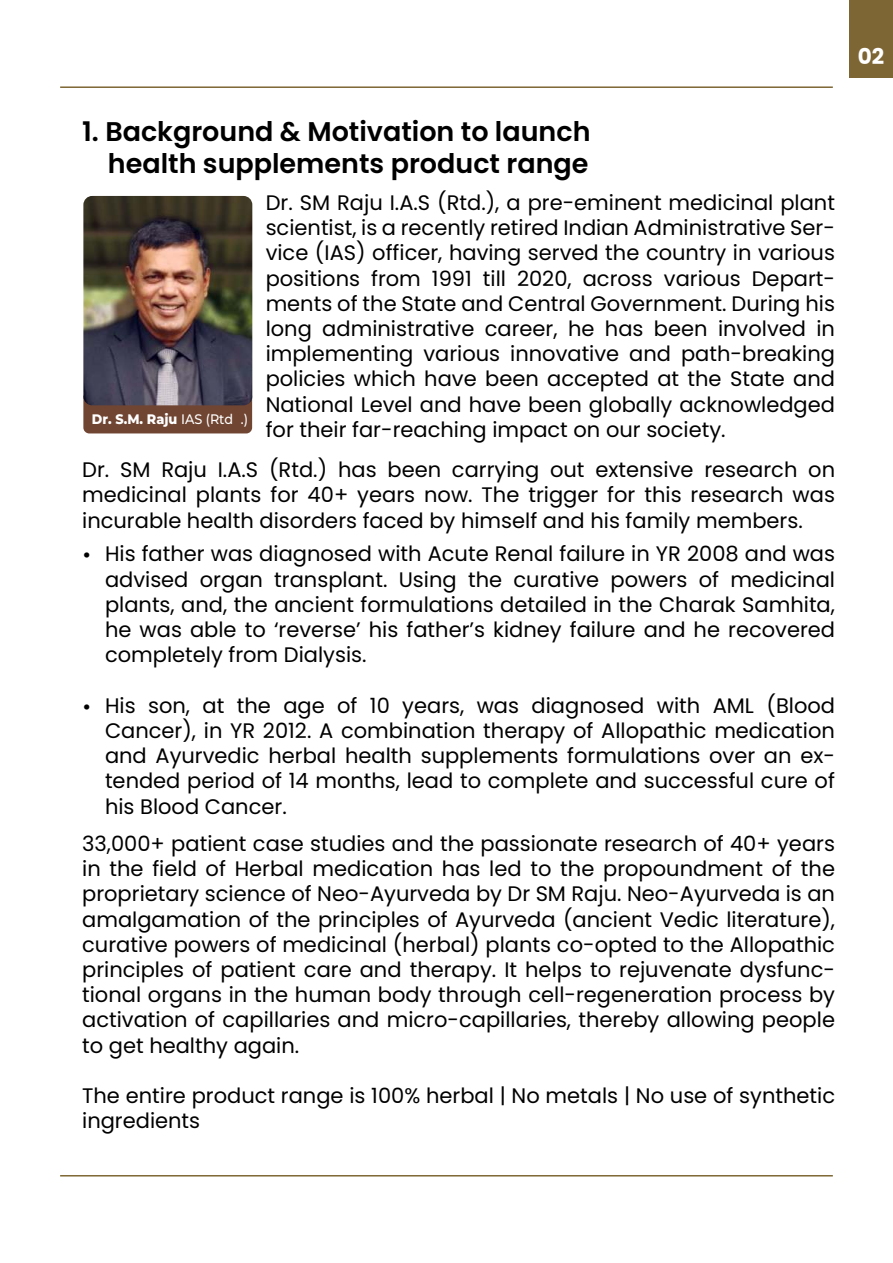
<style>
.page{position:relative;width:893px;height:1263px;background:#fff}
.page>*{position:absolute;margin:0;border:0;box-sizing:border-box;transform-origin:0 0}
.t1{font:600 27px/32.4px "Poppins";color:#000;text-align:right}
.t2{font:700 21.75px "Poppins";color:#fff}
.t3{font:21px/25.2px "Poppins";color:#000;text-align:justify}
.t4{font:800 13.8px "Montserrat";color:#fefefe;scale:.93 1}
.s1{font-weight:500}
</style>
<div class="page">
<div style="left:83px;top:405px;width:169px;height:28px;background:#704532"></div>
<img style="left:83px;top:196px;width:169px;height:209px">
<div style="left:849px;top:0;width:44px;height:77px;background:#7e6634"></div>
<hr style="left:60px;top:1175px;width:773px;height:1px;background:#7e6634">
<hr style="left:60px;top:86px;width:773px;height:2px;background:#7e6634">
<p class="t1" style="left:82px;top:116px;width:510px">1. Background &amp; Motivation to launch health supplements product range</p>
<p class="t4" style="left:92px;top:413px;width:169px">Dr. S.M. Raju <span class="s1">IAS (Rtd ).</span></p>
<p class="t3" style="left:266px;top:190px;width:571px">Dr. SM Raju I.A.S (Rtd.), a pre-eminent medicinal plant scientist, is a recently retired Indian Administrative Ser&shy;vice (IAS) officer, having served the country in various positions from 1991 till 2020, across various Depart&shy;ments of the State and Central Government. During his long administrative career, he has been involved in implementing various innovative and path-breaking policies which have been accepted at the State and National Level and have been globally acknowledged for their far-reaching impact on our society.</p>
<p class="t3" style="left:82px;top:457px;width:754px">Dr. SM Raju I.A.S (Rtd.) has been carrying out extensive research on medicinal plants for 40+ years now. The trigger for this research was incurable health disorders faced by himself and his family members.</p>
<p class="t3" style="left:83px;top:543px;width:10px">ï</p>
<p class="t3" style="left:83px;top:694px;width:10px">ï</p>
<p class="t3" style="left:105px;top:542px;width:732px">His father was diagnosed with Acute Renal failure in YR 2008 and was advised organ transplant. Using the curative powers of medicinal plants, and, the ancient formulations detailed in the Charak Samhita, he was able to ‘reverse’ his father’s kidney failure and he recovered completely from Dialysis.</p>
<p class="t3" style="left:105px;top:693px;width:732px">His son, at the age of 10 years, was diagnosed with AML (Blood Cancer), in YR 2012. A combination therapy of Allopathic medication and Ayurvedic herbal health supplements formulations over an ex&shy;tended period of 14 months, lead to complete and successful cure of his Blood Cancer.</p>
<p class="t3" style="left:82px;top:831px;width:754px">33,000+ patient case studies and the passionate research of 40+ years in the field of Herbal medication has led to the propoundment of the proprietary science of Neo-Ayurveda by Dr SM Raju. Neo-Ayurveda is an amalgamation of the principles of Ayurveda (ancient Vedic literature), curative powers of medicinal (herbal) plants co-opted to the Allopathic principles of patient care and therapy. It helps to rejuvenate dysfunc&shy;tional organs in the human body through cell-regeneration process by activation of capillaries and micro-capillaries, thereby allowing people to get healthy again.</p>
<p class="t3" style="left:82px;top:1083px;width:754px">The entire product range is 100% herbal | No metals | No use of synthetic ingredients</p>
<p class="t2" style="left:858px;top:46px;width:28px">02</p>
</div>
